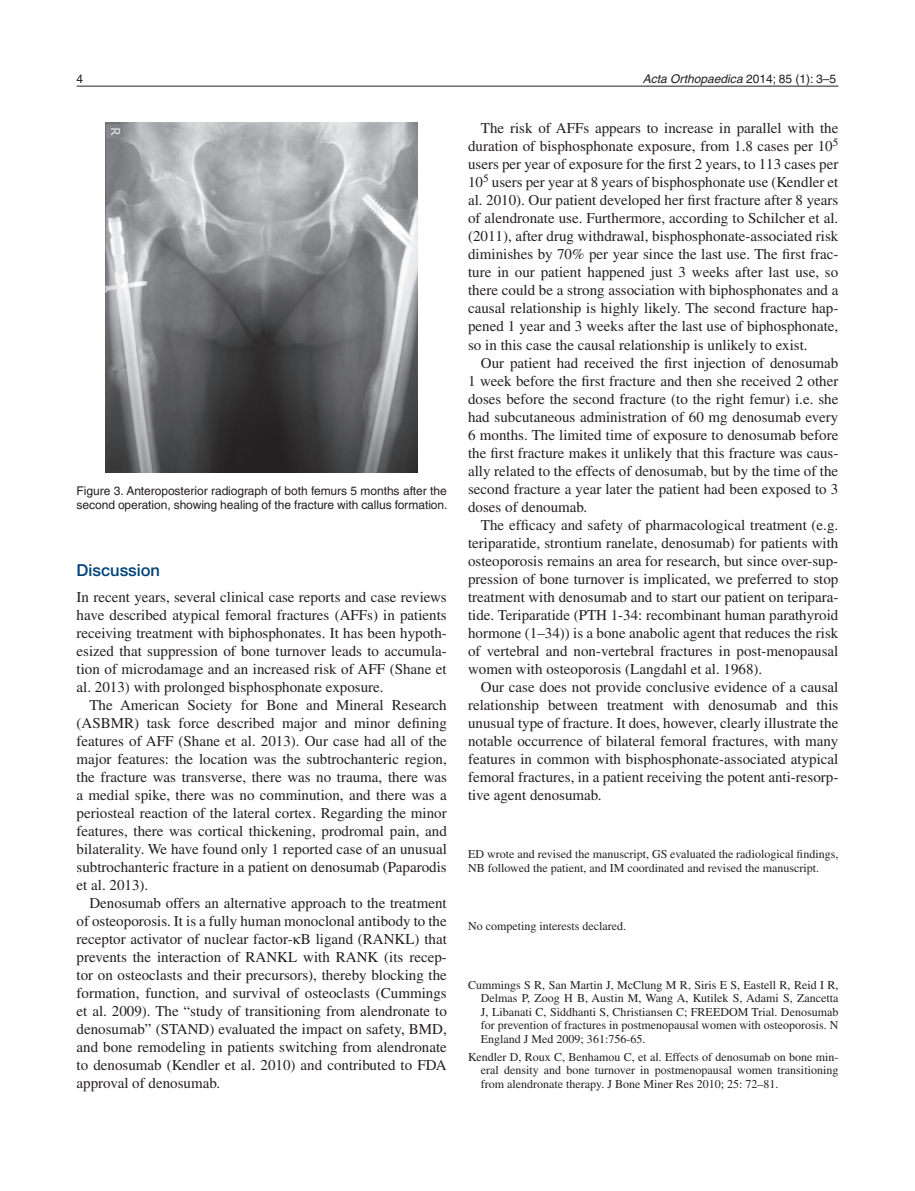
<style>
.page{position:relative;width:915px;height:1191px;background:#fff}
.page>*{position:absolute;margin:0;border:0;box-sizing:border-box;transform-origin:0 0}
.t1{font:500 16.5px "Helvetica Neue LTW1 G";color:#004279}
.t2{font:15px/18px "Times";color:#231f20;text-align:justify}
.t3{font:12px/13.5px "Times";color:#231f20;text-align:justify}
.t4{font:12px/13.5px "Helvetica";letter-spacing:-.005em;color:#231f20}
.t5{font:italic 12px "Helvetica";color:#231f20}
.s1{font-style:normal}
</style>
<div class="page">
<hr style="left:77px;top:86px;width:761px;height:1px;background:#231f20">
<img style="left:105px;top:123px;width:312px;height:350px">
<p class="t4" style="left:77px;top:72px;width:8px">4</p>
<p class="t5" style="left:642px;top:72px;width:195px">Acta Orthopaedica <span class="s1">2014; 85 (1): 3–5</span></p>
<p class="t4" style="left:77px;top:484px;width:372px">Figure 3. Anteroposterior radiograph of both femurs 5 months after the second operation, showing healing of the fracture with callus formation.</p>
<p class="t1" style="left:77px;top:560px;width:85px">Discussion</p>
<p class="t2" style="left:77px;top:587px;width:371px">In recent years, several clinical case reports and case reviews have described atypical femoral fractures (AFFs) in patients receiving treatment with biphosphonates. It has been hypoth&shy;esized that suppression of bone turnover leads to accumula&shy;tion of microdamage and an increased risk of AFF (Shane et al. 2013) with prolonged bisphosphonate exposure.</p>
<p class="t2" style="left:77px;top:695px;width:371px;text-indent:13px">The American Society for Bone and Mineral Research (ASBMR) task force described major and minor defining features of AFF (Shane et al. 2013). Our case had all of the major features: the location was the subtrochanteric region, the fracture was transverse, there was no trauma, there was a medial spike, there was no comminution, and there was a periosteal reaction of the lateral cortex. Regarding the minor features, there was cortical thickening, prodromal pain, and bilaterality. We have found only 1 reported case of an unusual subtrochanteric fracture in a patient on denosumab (Paparodis et al. 2013).</p>
<p class="t2" style="left:77px;top:893px;width:371px;text-indent:13px">Denosumab offers an alternative approach to the treatment of osteoporosis. It is a fully human monoclonal antibody to the receptor activator of nuclear factor- B ligand (RANKL) that prevents the interaction of RANKL with RANK (its recep&shy;tor on osteoclasts and their precursors), thereby blocking the formation, function, and survival of osteoclasts (Cummings et al. 2009). The “study of transitioning from alendronate to denosumab” (STAND) evaluated the impact on safety, BMD, and bone remodeling in patients switching from alendronate to denosumab (Kendler et al. 2010) and contributed to FDA approval of denosumab.</p>
<p class="t2" style="left:468px;top:119px;width:371px;text-indent:13px">The risk of AFFs appears to increase in parallel with the duration of bisphosphonate exposure, from 1.8 cases per 10<sup>5 </sup>users per year of exposure for the first 2 years, to 113 cases per 10<sup>5</sup> users per year at 8 years of bisphosphonate use (Kendler et al. 2010). Our patient developed her first fracture after 8 years of alendronate use. Furthermore, according to Schilcher et al. (2011), after drug withdrawal, bisphosphonate-associated risk diminishes by 70% per year since the last use. The first frac&shy;ture in our patient happened just 3 weeks after last use, so there could be a strong association with biphosphonates and a causal relationship is highly likely. The second fracture hap&shy;pened 1 year and 3 weeks after the last use of biphosphonate, so in this case the causal relationship is unlikely to exist.</p>
<p class="t2" style="left:468px;top:353px;width:371px;text-indent:13px">Our patient had received the first injection of denosumab 1 week before the first fracture and then she received 2 other doses before the second fracture (to the right femur) i.e. she had subcutaneous administration of 60 mg denosumab every 6 months. The limited time of exposure to denosumab before the first fracture makes it unlikely that this fracture was caus&shy;ally related to the effects of denosumab, but by the time of the second fracture a year later the patient had been exposed to 3 doses of denoumab.</p>
<p class="t2" style="left:468px;top:515px;width:371px;text-indent:13px">The efficacy and safety of pharmacological treatment (e.g. teriparatide, strontium ranelate, denosumab) for patients with osteoporosis remains an area for research, but since over-sup&shy;pression of bone turnover is implicated, we preferred to stop treatment with denosumab and to start our patient on teripara&shy;tide. Teriparatide (PTH 1-34: recombinant human parathyroid hormone (1–34)) is a bone anabolic agent that reduces the risk of vertebral and non-vertebral fractures in post-menopausal women with osteoporosis (Langdahl et al. 1968).</p>
<p class="t2" style="left:468px;top:677px;width:371px;text-indent:13px">Our case does not provide conclusive evidence of a causal relationship between treatment with denosumab and this unusual type of fracture. It does, however, clearly illustrate the notable occurrence of bilateral femoral fractures, with many features in common with bisphosphonate-associated atypical femoral fractures, in a patient receiving the potent anti-resorp&shy;tive agent denosumab.</p>
<p class="t3" style="left:468px;top:847px;width:371px">ED wrote and revised the manuscript, GS evaluated the radiological findings,<br>NB followed the patient, and IM coordinated and revised the manuscript.</p>
<p class="t3" style="left:468px;top:919px;width:159px">No competing interests declared.</p>
<p class="t3" style="left:480px;top:978px;width:359px;text-indent:-13px">Cummings S R, San Martin J, McClung M R, Siris E S, Eastell R, Reid I R, Delmas P, Zoog H B, Austin M, Wang A, Kutilek S, Adami S, Zancetta J, Libanati C, Siddhanti S, Christiansen C; FREEDOM Trial. Denosumab for prevention of fractures in postmenopausal women with osteoporosis. N England J Med 2009; 361:756-65.</p>
<p class="t3" style="left:480px;top:1049px;width:359px;text-indent:-13px">Kendler D, Roux C, Benhamou C, et al. Effects of denosumab on bone min&shy;eral density and bone turnover in postmenopausal women transitioning from alendronate therapy. J Bone Miner Res 2010; 25: 72–81.</p>
</div>
